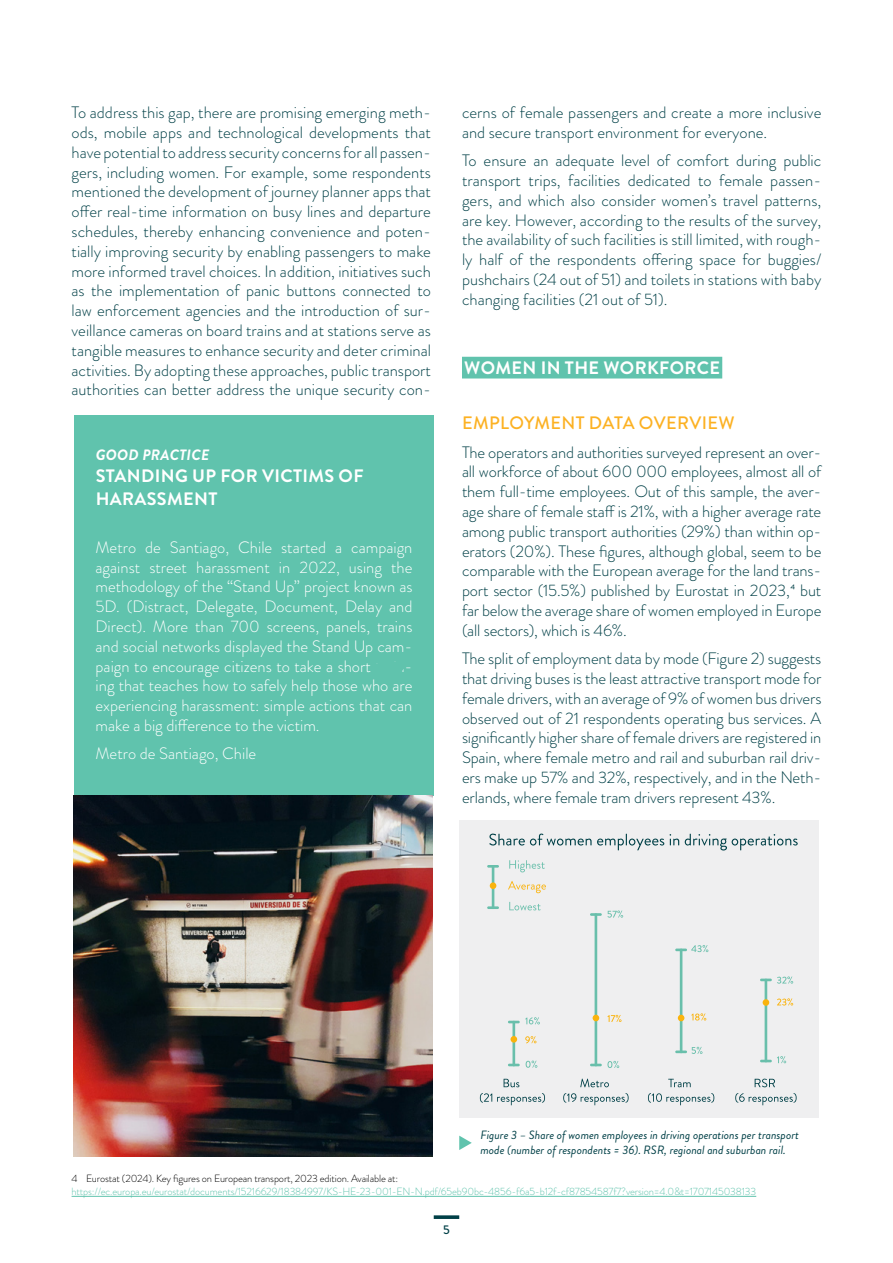
<style>
.page{position:relative;width:893px;height:1263px;background:#fff}
.page>*{position:absolute;margin:0;border:0;box-sizing:border-box;transform-origin:0 0}
.t1{font:700 18px/22.5px "Brandon Grotesque";letter-spacing:.02em;color:#fff}
.t2{font:500 18px "Brandon Grotesque";letter-spacing:.02em;color:#fcb122}
.t3{font:300 16.5px/19.8px "Brandon Grotesque";color:#004047;text-align:justify}
.t4{font:300 16.5px/19.8px "Brandon Grotesque";color:#fff;text-align:justify}
.t5{font:italic 700 15px "Brandon Grotesque";letter-spacing:.02em;color:#fff}
.t6{font:500 12.6px "Brandon Grotesque";color:#004047}
.t7{font:italic 12px/15px "Brandon Grotesque";color:#004047}
.t8{font:300 10.5px "Brandon Grotesque";letter-spacing:-.015em;color:#60c3ad}
.t9{font:300 10.5px "Brandon Grotesque";letter-spacing:-.015em;color:#000}
</style>
<div class="page">
<svg style="left:434px;top:1215px;width:25px;height:4px"></svg>
<div style="left:462px;top:357px;width:260px;height:21px;background:#60c3ad"></div>
<div style="left:74px;top:415px;width:360px;height:381px;background:#60c3ad"></div>
<img style="left:73px;top:796px;width:360px;height:360px">
<hr style="left:72px;top:1196px;width:684px;height:1px;background:#60c3ad">
<div style="left:459px;top:821px;width:360px;height:297px;background:#efeff0"></div>
<svg style="left:459px;top:1135px;width:13px;height:15px"></svg>
<svg style="left:509px;top:860px;width:36px;height:12px"></svg>
<svg style="left:508px;top:881px;width:38px;height:12px"></svg>
<svg style="left:509px;top:902px;width:32px;height:8px"></svg>
<svg style="left:755px;top:1079px;width:20px;height:8px"></svg>
<svg style="left:735px;top:1093px;width:62px;height:12px"></svg>
<svg style="left:526px;top:1060px;width:11px;height:8px"></svg>
<svg style="left:525px;top:1036px;width:11px;height:7px"></svg>
<svg style="left:607px;top:1015px;width:14px;height:7px"></svg>
<svg style="left:691px;top:1013px;width:15px;height:7px"></svg>
<svg style="left:777px;top:998px;width:16px;height:7px"></svg>
<svg style="left:504px;top:1079px;width:15px;height:8px"></svg>
<svg style="left:480px;top:1093px;width:65px;height:12px"></svg>
<svg style="left:580px;top:1079px;width:29px;height:8px"></svg>
<svg style="left:563px;top:1093px;width:66px;height:12px"></svg>
<svg style="left:668px;top:1079px;width:23px;height:8px"></svg>
<svg style="left:648px;top:1093px;width:66px;height:12px"></svg>
<hr style="left:512px;top:1021px;width:3px;height:45px;background:#69bfab">
<svg style="left:508px;top:1017px;width:32px;height:7px"></svg>
<svg style="left:508px;top:1064px;width:12px;height:2px"></svg>
<svg style="left:511px;top:1036px;width:6px;height:6px"></svg>
<hr style="left:492px;top:865px;width:2px;height:44px;background:#69bfab">
<svg style="left:487px;top:865px;width:12px;height:3px"></svg>
<svg style="left:487px;top:906px;width:12px;height:3px"></svg>
<svg style="left:490px;top:882px;width:6px;height:7px"></svg>
<hr style="left:765px;top:979px;width:2px;height:83px;background:#69bfab">
<svg style="left:760px;top:976px;width:33px;height:8px"></svg>
<svg style="left:760px;top:1056px;width:26px;height:7px"></svg>
<svg style="left:763px;top:999px;width:6px;height:7px"></svg>
<hr style="left:680px;top:949px;width:2px;height:104px;background:#69bfab">
<svg style="left:675px;top:945px;width:33px;height:7px"></svg>
<svg style="left:675px;top:1047px;width:27px;height:7px"></svg>
<svg style="left:678px;top:1015px;width:6px;height:6px"></svg>
<hr style="left:595px;top:913px;width:2px;height:153px;background:#69bfab">
<svg style="left:590px;top:910px;width:33px;height:8px"></svg>
<svg style="left:590px;top:1061px;width:29px;height:7px"></svg>
<svg style="left:593px;top:1015px;width:6px;height:6px"></svg>
<svg style="left:489px;top:833px;width:175px;height:17px"></svg>
<svg style="left:670px;top:834px;width:9px;height:11px"></svg>
<svg style="left:685px;top:834px;width:113px;height:16px"></svg>
<p class="t3" style="left:72px;top:103px;width:361px">To address this gap, there are promising emerging meth&shy;ods, mobile apps and technological developments that have potential to address security concerns for all passen&shy;gers, including women. For example, some respondents mentioned the development of journey planner apps that offer real-time information on busy lines and departure schedules, thereby enhancing convenience and poten&shy;tially improving security by enabling passengers to make more informed travel choices. In addition, initiatives such as the implementation of panic buttons connected to law enforcement agencies and the introduction of sur&shy;veillance cameras on board trains and at stations serve as tangible measures to enhance security and deter criminal activities. By adopting these approaches, public transport authorities can better address the unique security con-</p>
<p class="t3" style="left:462px;top:103px;width:361px">cerns of female passengers and create a more inclusive and secure transport environment for everyone.</p>
<p class="t3" style="left:462px;top:151px;width:361px">To ensure an adequate level of comfort during public transport trips, facilities dedicated to female passen&shy;gers, and which also consider women’s travel patterns, are key. However, according to the results of the survey, the availability of such facilities is still limited, with rough&shy;ly half of the respondents offering space for buggies/ pushchairs (24 out of 51) and toilets in stations with baby changing facilities (21 out of 51).</p>
<p class="t1" style="left:464px;top:357px;width:257px">WOMEN IN THE WORKFORCE</p>
<p class="t5" style="left:96px;top:444px;width:115px">GOOD PRACTICE</p>
<p class="t1" style="left:96px;top:465px;width:269px">STANDING UP FOR VICTIMS OF<br>HARASSMENT</p>
<p class="t4" style="left:96px;top:537px;width:318px">Metro de Santiago, Chile started a campaign against street harassment in 2022, using the methodology of the “Stand Up” project known as 5D. (Distract, Delegate, Document, Delay and Direct). More than 700 screens, panels, trains and social networks displayed the Stand Up cam&shy;paign to encourage citizens to take a short train&shy;ing that teaches how to safely help those who are experiencing harassment: simple actions that can make a big difference to the victim.</p>
<p class="t4" style="left:96px;top:744px;width:162px">Metro de Santiago, Chile</p>
<p class="t2" style="left:462px;top:411px;width:274px">EMPLOYMENT DATA OVERVIEW</p>
<p class="t3" style="left:462px;top:442px;width:361px">The operators and authorities surveyed represent an over&shy;all workforce of about 600 000 employees, almost all of them full-time employees. Out of this sample, the aver&shy;age share of female staff is 21%, with a higher average rate among public transport authorities (29%) than within op&shy;erators (20%). These figures, although global, seem to be comparable with the European average for the land trans&shy;port sector (15.5%) published by Eurostat in 2023,4 but far below the average share of women employed in Europe (all sectors), which is 46%.</p>
<p class="t3" style="left:462px;top:649px;width:361px">The split of employment data by mode (Figure 2) suggests that driving buses is the least attractive transport mode for female drivers, with an average of 9% of women bus drivers observed out of 21 respondents operating bus services. A significantly higher share of female drivers are registered in Spain, where female metro and rail and suburban rail driv&shy;ers make up 57% and 32%, respectively, and in the Neth&shy;erlands, where female tram drivers represent 43%.</p>
<p class="t7" style="left:480px;top:1127px;width:320px">Figure 3 – Share of women employees in driving operations per transport mode (number of respondents = 36). RSR, regional and suburban rail.</p>
<p class="t9" style="left:72px;top:1171px;width:328px">4 Eurostat (2024). Key figures on European transport, 2023 edition. Available at:</p>
<p class="t8" style="left:72px;top:1184px;width:686px">https://ec.europa.eu/eurostat/documents/15216629/18384997/KS-HE-23-001-EN-N.pdf/65eb90bc-4856-f6a5-b12f-cf87854587f7?version=4.0&amp;t=1707145038133</p>
<p class="t6" style="left:443px;top:1221px;width:8px">5</p>
</div>
